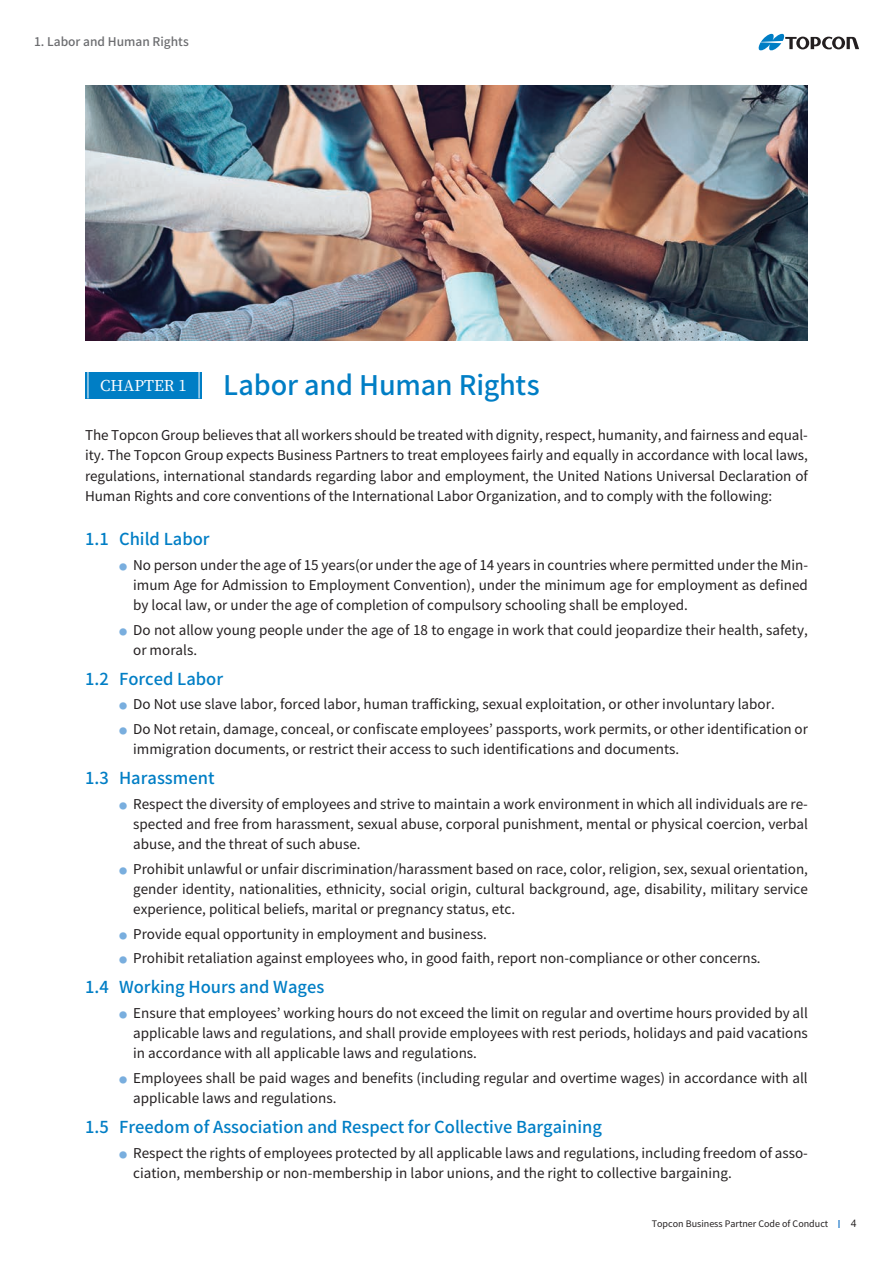
<style>
.page{position:relative;width:893px;height:1263px;background:#fff}
.page>*{position:absolute;margin:0;border:0;box-sizing:border-box;transform-origin:0 0}
.t1{font:500 27px "Noto Sans CJ Kjp";letter-spacing:-.01em;color:#007ec5}
.t2{font:500 16.5px "Noto Sans CJ Kjp";color:#007ec5}
.t3{font:500 15px "Noto Serif CJ Kjp";color:#fff}
.t4{font:13.5px/20.2px "Noto Sans CJ Kjp";color:#231f20}
.t5{font:500 12px "Noto Sans CJ Kjp";color:#6c6d70}
.t6{font:10.5px "Helvetica Neue";color:#231f20}
.t7{font:9px "Noto Sans CJ Kjp";color:#231f20}
.t8{font:8.1px "Noto Sans CJ Kjp";color:#79aede}
</style>
<div class="page">
<svg style="left:758px;top:33px;width:101px;height:18px"></svg>
<img style="left:85px;top:85px;width:723px;height:255px">
<div style="left:85px;top:372px;width:117px;height:26px;background:#007ec5"></div>
<svg style="left:88px;top:372px;width:1px;height:26px"></svg>
<svg style="left:199px;top:372px;width:1px;height:26px"></svg>
<svg style="left:838px;top:1220px;width:2px;height:7px"></svg>
<p class="t5" style="left:34px;top:35px;width:156px">1. Labor and Human Rights</p>
<p class="t3" style="left:100px;top:377px;width:88px">CHAPTER 1</p>
<p class="t1" style="left:223px;top:370px;width:318px">Labor and Human Rights</p>
<p class="t4" style="left:85px;top:425px;width:724px">The Topcon Group believes that all workers should be treated with dignity, respect, humanity, and fairness and equal-</p>
<p class="t4" style="left:85px;top:466px;width:724px">regulations, international standards regarding labor and employment, the United Nations Universal Declaration of<br>Human Rights and core conventions of the International Labor Organization, and to comply with the following:</p>
<p class="t2" style="left:119px;top:530px;width:92px">Child Labor</p>
<p class="t4" style="left:85px;top:446px;width:724px">ity. The Topcon Group expects Business Partners to treat employees fairly and equally in accordance with local laws,</p>
<p class="t2" style="left:85px;top:530px;width:25px">1.1</p>
<p class="t4" style="left:133px;top:555px;width:676px">No person under the age of 15 years(or under the age of 14 years in countries where permitted under the Min-</p>
<p class="t8" style="left:119px;top:562px;width:10px">●</p>
<p class="t4" style="left:133px;top:575px;width:676px">imum Age for Admission to Employment Convention ,) under the minimum age for employment as defined</p>
<p class="t2" style="left:85px;top:670px;width:25px">1.2</p>
<p class="t2" style="left:85px;top:769px;width:25px">1.3</p>
<p class="t2" style="left:85px;top:978px;width:25px">1.4</p>
<p class="t2" style="left:85px;top:1118px;width:25px">1.5</p>
<p class="t4" style="left:133px;top:595px;width:556px">by local law, or under the age of completion of compulsory schooling shall be employed.</p>
<p class="t4" style="left:133px;top:620px;width:676px">Do not allow young people under the age of 18 to engage in work that could jeopardize their health, safety,</p>
<p class="t8" style="left:119px;top:627px;width:10px">●</p>
<p class="t4" style="left:133px;top:640px;width:65px">or morals.</p>
<p class="t2" style="left:119px;top:670px;width:106px">Forced Labor</p>
<p class="t4" style="left:133px;top:695px;width:643px">Do Not use slave labor, forced labor, human trafficking, sexual exploitation, or other involuntary labor.</p>
<p class="t8" style="left:119px;top:702px;width:10px">●</p>
<p class="t4" style="left:133px;top:719px;width:676px">Do Not retain, damage, conceal, or confiscate employees’ passports, work permits, or other identification or</p>
<p class="t8" style="left:119px;top:726px;width:10px">●</p>
<p class="t4" style="left:133px;top:739px;width:548px">immigration documents, or restrict their access to such identifications and documents.</p>
<p class="t2" style="left:119px;top:769px;width:97px">Harassment</p>
<p class="t4" style="left:133px;top:794px;width:676px">Respect the diversity of employees and strive to maintain a work environment in which all individuals are re-</p>
<p class="t8" style="left:119px;top:801px;width:10px">●</p>
<p class="t4" style="left:133px;top:814px;width:676px">spected and free from harassment, sexual abuse, corporal punishment, mental or physical coercion, verbal</p>
<p class="t4" style="left:133px;top:834px;width:229px">abuse, and the threat of such abuse.</p>
<p class="t4" style="left:133px;top:859px;width:676px">Prohibit unlawful or unfair discrimination/harassment based on race, color, religion, sex, sexual orientation,</p>
<p class="t8" style="left:119px;top:866px;width:10px">●</p>
<p class="t4" style="left:133px;top:879px;width:676px">gender identity, nationalities, ethnicity, social origin, cultural background, age, disability, military service experience, political beliefs, marital or pregnancy status, etc.</p>
<p class="t4" style="left:133px;top:924px;width:355px">Provide equal opportunity in employment and business.</p>
<p class="t8" style="left:119px;top:931px;width:10px">●</p>
<p class="t4" style="left:133px;top:948px;width:629px">Prohibit retaliation against employees who in, good faith, report non-compliance or other concerns.</p>
<p class="t8" style="left:119px;top:956px;width:10px">●</p>
<p class="t2" style="left:119px;top:978px;width:207px">Working Hours and Wages</p>
<p class="t4" style="left:133px;top:1003px;width:676px">Ensure that employees’ working hours do not exceed the limit on regular and overtime hours provided by all</p>
<p class="t8" style="left:119px;top:1010px;width:10px">●</p>
<p class="t4" style="left:133px;top:1023px;width:676px">applicable laws and regulations, and shall provide employees with rest periods, holidays and paid vacations in accordance with all applicable laws and regulations.</p>
<p class="t4" style="left:133px;top:1068px;width:676px">Employees shall be paid wages and benefits (including regular and overtime wages) in accordance with all</p>
<p class="t8" style="left:119px;top:1075px;width:10px">●</p>
<p class="t4" style="left:133px;top:1088px;width:205px">applicable laws and regulations.</p>
<p class="t2" style="left:119px;top:1118px;width:484px">Freedom of Association and Respect for Collective Bargaining</p>
<p class="t4" style="left:133px;top:1143px;width:676px">Respect the rights of employees protected by all applicable laws and regulations, including freedom of asso-</p>
<p class="t8" style="left:119px;top:1150px;width:10px">●</p>
<p class="t4" style="left:133px;top:1163px;width:600px">ciation, membership or non-membership in labor unions, and the right to collective bargaining.</p>
<p class="t7" style="left:652px;top:1219px;width:178px">Topcon Business Partner Code of Conduct</p>
<p class="t6" style="left:851px;top:1216px;width:7px">4</p>
</div>
